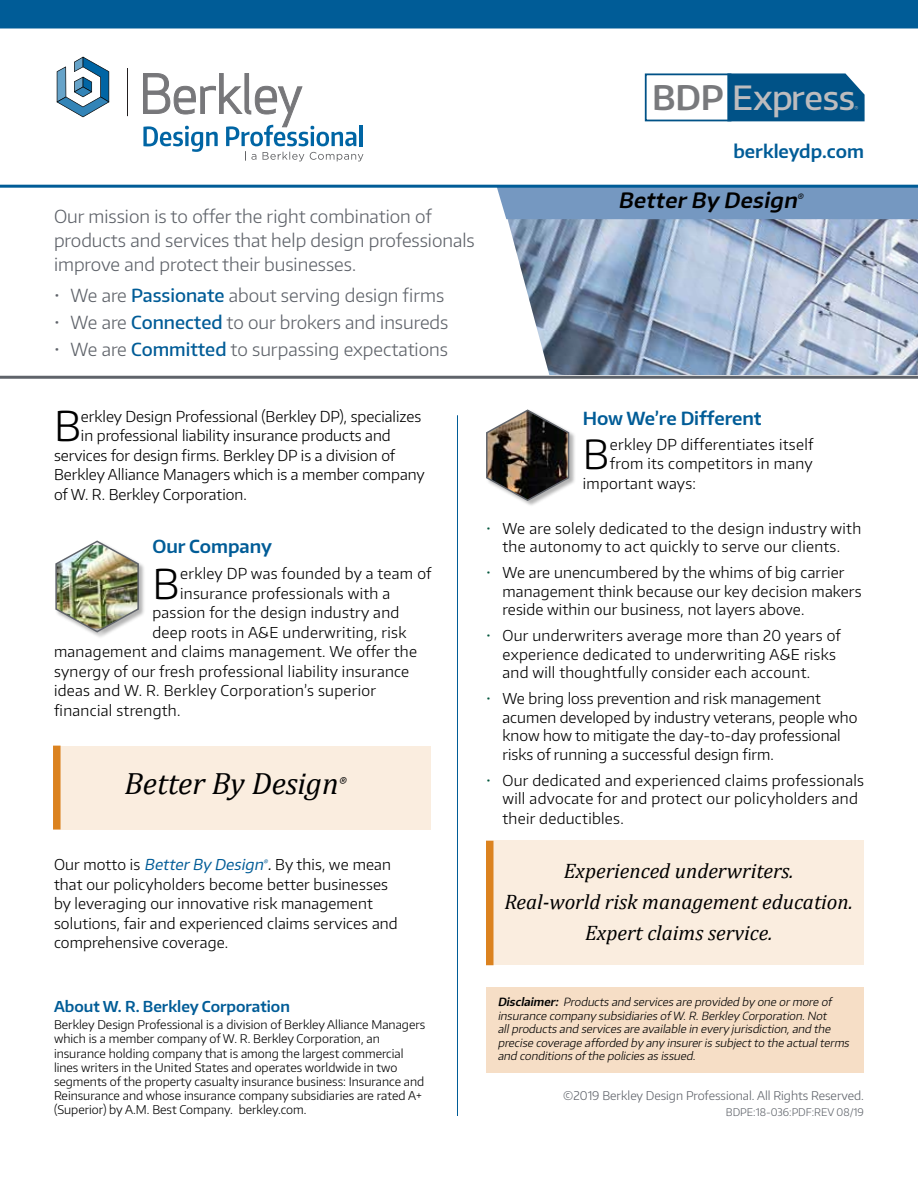
<style>
.page{position:relative;width:918px;height:1188px;background:#fff}
.page>*{position:absolute;margin:0;border:0;box-sizing:border-box;transform-origin:0 0}
.t1{font:300 41.4px "Encode Sans Normal";color:#000}
.t2{font:300 40.35px "Encode Sans Normal";color:#000}
.t3{font:500 33.3px "Encode Sans Normal";letter-spacing:-.01em;color:#bdbcbe}
.t4{font:italic 31.05px "Cambria";color:#000}
.t5{font:italic 21px/30.8px "Cambria";color:#000;text-align:center}
.t6{font:italic 600 21px "Encode Sans Normal";color:#000}
.t7{font:300 18px/24px "Encode Sans Normal";color:#5f636a}
.t8{font:600 18px "Encode Sans Normal";color:#005c97}
.t9{font:300 15px/18.8px "Encode Sans Normal";letter-spacing:.01em;color:#000}
.t10{font:600 15px "Encode Sans Normal";color:#005c97}
.t11{font:300 12px/14.2px "Encode Sans Normal";color:#000}
.t12{font:300 12px "Encode Sans Normal";color:#5f636a}
.t13{font:italic 300 11.25px/13.5px "Encode Sans Normal";color:#000}
.t14{font:300 10.5px "Encode Sans Normal";color:#5f636a}
.t15{font:italic 600 10.5px "Encode Sans Normal";color:#000}
.t16{font:italic 600 8.7px "Encode Sans Normal";color:#000}
.t17{font:italic 600 6.15px "Encode Sans Normal";color:#005c97}
.t18{font:5.4px "Encode Sans Normal";color:#bdbcbe}
.s1{font-weight:500;color:#005c97}
.s2{font-weight:600;font-size:33.6px;color:#78797c}
.s3{font-weight:400;font-style:italic;color:#005c97}
.s4{font-weight:400;font-style:italic}
.s5{color:#03573d}
.s6{font-weight:600}
</style>
<div class="page">
<div style="left:727px;top:73px;width:138px;height:48px;background:#005287"></div>
<div style="left:645px;top:73px;width:86px;height:48px;border:2px solid #005287"></div>
<img style="left:506px;top:219px;width:412px;height:156px">
<div style="left:55px;top:540px;width:90px;height:99px;background:#000;opacity:.3"></div>
<img style="left:55px;top:540px;width:85px;height:93px">
<div style="left:486px;top:409px;width:90px;height:99px;background:#000;opacity:.3"></div>
<img style="left:486px;top:409px;width:85px;height:93px">
<div style="left:0;top:0;width:918px;height:28px;background:#005c97"></div>
<div style="left:497px;top:188px;width:421px;height:31px;background:#7598c1"></div>
<svg style="left:143px;top:73px;width:220px;height:88px"></svg>
<hr style="left:127px;top:69px;width:1px;height:47px;background:#231f20">
<svg style="left:57px;top:57px;width:52px;height:60px"></svg>
<div style="left:486px;top:987px;width:378px;height:85px;background:#f6dec6"></div>
<hr style="left:0;top:376px;width:918px;height:3px;background:#5f636a">
<hr style="left:0;top:185px;width:918px;height:3px;background:#005c97">
<hr style="left:457px;top:415px;width:1px;height:701px;background:#005c97">
<div style="left:54px;top:746px;width:377px;height:84px;background:#faeddf"></div>
<div style="left:53px;top:746px;width:8px;height:83px;background:#db821f"></div>
<div style="left:487px;top:841px;width:377px;height:124px;background:#faeddf"></div>
<div style="left:486px;top:841px;width:8px;height:124px;background:#db821f"></div>
<p class="t7" style="left:54px;top:204px;width:422px">Our mission is to offer the right combination of products and services that help design professionals improve and protect their businesses.</p>
<p class="t7" style="left:54px;top:283px;width:392px">• We are <span class="s1">Passionate</span> about serving design firms</p>
<p class="t7" style="left:54px;top:310px;width:396px">• We are <span class="s1">Connected</span> to our brokers and insureds</p>
<p class="t7" style="left:54px;top:337px;width:395px">• We are <span class="s1">Committed</span> to surpassing expectations</p>
<h3 class="t3" style="left:652px;top:75px;width:205px"><span class="s2">BDP</span> Express</h3>
<p class="t18" style="left:854px;top:105px;width:5px">®</p>
<p class="t8" style="left:734px;top:139px;width:132px">berkleydp.com</p>
<h3 class="t6" style="left:618px;top:186px;width:185px">Better By Design</h3>
<p class="t16" style="left:797px;top:191px;width:10px">®</p>
<h1 class="t1" style="left:54px;top:399px;width:28px">B</h1>
<p class="t9" style="left:81px;top:406px;width:342px">erkley Design Professional (Berkley DP), specializes</p>
<p class="t9" style="left:81px;top:426px;width:311px">in professional liability insurance products and</p>
<p class="t9" style="left:54px;top:445px;width:343px">services for design firms. Berkley DP is a division of</p>
<p class="t9" style="left:54px;top:465px;width:372px">Berkley Alliance Managers which is a member company</p>
<p class="t9" style="left:54px;top:484px;width:194px">of W. R. Berkley Corporation.</p>
<p class="t8" style="left:152px;top:534px;width:121px">Our Company</p>
<h1 class="t1" style="left:152px;top:556px;width:28px">B</h1>
<p class="t9" style="left:180px;top:564px;width:253px">erkley DP was founded by a team of</p>
<p class="t9" style="left:180px;top:583px;width:212px">insurance professionals with a</p>
<p class="t9" style="left:152px;top:603px;width:248px">passion for the design industry and</p>
<p class="t9" style="left:152px;top:622px;width:255px">deep roots in A&amp;E underwriting, risk</p>
<p class="t9" style="left:54px;top:642px;width:364px">management and claims management. We offer the</p>
<p class="t9" style="left:54px;top:661px;width:357px">synergy of our fresh professional liability insurance</p>
<p class="t9" style="left:54px;top:681px;width:324px">ideas and W. R. Berkley Corporation’s superior</p>
<p class="t9" style="left:54px;top:700px;width:128px">financial strength.</p>
<h3 class="t4" style="left:124px;top:762px;width:216px">Better By Design</h3>
<p class="t15" style="left:339px;top:775px;width:11px">®</p>
<p class="t9" style="left:54px;top:855px;width:338px">O u r m o tt o i s <span class="s3">BetterBy Design</span><span class="s4">.</span>By this, we mean</p>
<p class="t17" style="left:263px;top:857px;width:7px">®</p>
<p class="t9" style="left:54px;top:874px;width:345px;line-height:19.5px">that our policyholders become better businesses by leveraging our innovative risk management solutions, fair and experienced claims services and comprehensive coverage.</p>
<p class="t10" style="left:54px;top:996px;width:237px">About W. R. Berkley Corporation</p>
<p class="t11" style="left:54px;top:1017px;width:373px">Berkley Design Professional is a division of Berkley Alliance Managers which is a member company of W. R. Berkley Corporation, an insurance holding company that is among the largest commercial lines writers in the United States and operates worldwide in two segments of the property casualty insurance business: Insurance and Reinsurance and whose insurance company subsidiaries are rated A+ (Superior) by A.M. Best Company. berkley.com.</p>
<p class="t8" style="left:583px;top:406px;width:180px">How We’re Different</p>
<h2 class="t2" style="left:583px;top:428px;width:28px">B</h2>
<p class="t9" style="left:610px;top:435px;width:205px">erkley DP differentiates itself</p>
<p class="t9" style="left:610px;top:454px;width:204px">from its competitors in many</p>
<p class="t9" style="left:583px;top:473px;width:115px">important ways:</p>
<p class="t9" style="left:486px;top:518px;width:377px;text-align:center"><span class="s5">•</span> We are solely dedicated to the design industry with the autonomy to act quickly to serve our clients.</p>
<p class="t9" style="left:503px;top:562px;width:361px;text-indent:-16px"><span class="s5">•</span> We are unencumbered by the whims of big carrier management think because our key decision makers reside within our business, not layers above.</p>
<p class="t9" style="left:503px;top:625px;width:340px;text-indent:-16px"><span class="s5">•</span> Our underwriters average more than 20 years of experience dedicated to underwriting A&amp;E risks and will thoughtfully consider each account.</p>
<p class="t9" style="left:503px;top:688px;width:356px;text-indent:-16px"><span class="s5">•</span> We bring loss prevention and risk management acumen developed by industry veterans, people who know how to mitigate the day-to-day professional risks of running a successful design firm.</p>
<p class="t9" style="left:503px;top:770px;width:363px;line-height:19.2px;text-indent:-16px"><span class="s5">•</span> Our dedicated and experienced claims professionals will advocate for and protect our policyholders and their deductibles.</p>
<h3 class="t5" style="left:505px;top:855px;width:350px">Experienced underwriters.<br>Real-world risk management education.<br>Expert claims service.</h3>
<p class="t13" style="left:498px;top:995px;width:355px"><span class="s6">Disclaimer:</span> Products and services are provided by one ormore of insurance company subsidiaries ofW.R.Berkley Corporation.Not allproducts and services are available in every jurisdiction,and the precise coverage afforded by any insureris subjectto the actualterms and conditions ofthe policies as issued.</p>
<p class="t12" style="left:563px;top:1088px;width:302px">©2019 Berkley Design Professional. All Rights Reserved.</p>
<p class="t14" style="left:726px;top:1105px;width:140px">BDPE:18-036:PDF:REV 08/19</p>
</div>
